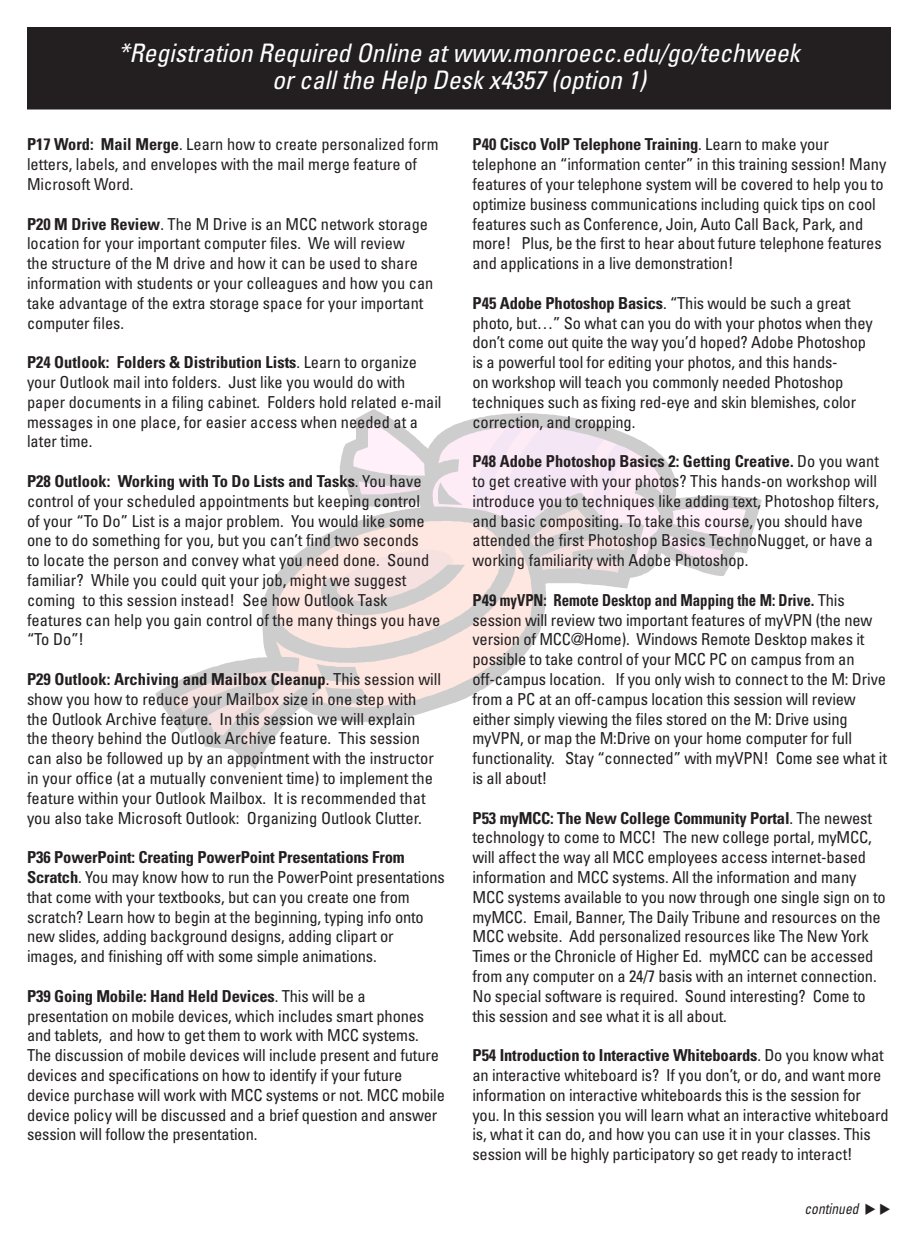
<style>
.page{position:relative;width:918px;height:1242px;background:#fff}
.page>*{position:absolute;margin:0;border:0;box-sizing:border-box;transform-origin:0 0}
.t1{font:italic condensed 25.5px "Univers";color:#fff}
.t2{font:condensed 16.5px/19.8px "Univers";letter-spacing:-.01em;color:#231f20}
.t3{font:italic condensed 15px "Univers";color:#231f20;scale:.9 1}
.s1{font-weight:700}
</style>
<div class="page">
<svg style="left:155px;top:409px;width:607px;height:360px"></svg>
<div style="left:28px;top:28px;width:862px;height:81px;background:#231f20"></div>
<div style="left:27px;top:27px;width:864px;height:83px;border:2px solid #231f20"></div>
<p class="t1" style="left:118px;top:37px;width:683px">*Registration Required Online at www.monroecc.edu/go/techweek</p>
<p class="t1" style="left:272px;top:64px;width:375px">or call the Help Desk x4357 (option 1)</p>
<p class="t2" style="left:27px;top:134px;width:413px"><span class="s1">P17 Word: Mail Merge</span>. Learn how to create personalized form letters, labels, and envelopes with the mail merge feature of<br>Microsoft Word.</p>
<p class="t2" style="left:27px;top:213px;width:408px"><span class="s1">P20 M Drive Review</span>. The M Drive is an MCC network storage location for your important computer files. We will review<br>the structure of the M drive and how it can be used to share information with students or your colleagues and how you can take advantage of the extra storage space for your important computer files.</p>
<p class="t2" style="left:27px;top:352px;width:416px"><span class="s1">P24 Outlook: Folders &amp; Distribution Lists</span>. Learn to organize your Outlook mail into folders. Just like you would do with paper documents in a filing cabinet. Folders hold related e-mail messages in one place, for easier access when needed at a later time.</p>
<p class="t2" style="left:27px;top:471px;width:415px"><span class="s1">P28 Outlook: Working with To Do Lists and Tasks</span>. You have control of your scheduled appointments but keeping control<br>of your “To Do” List is a major problem. You would like some one to do something for you, but you can’t find two seconds<br>to locate the person and convey what you need done. Sound familiar? While you could quit your job, might we suggest coming to this session instead! See how Outlook Task features can help you gain control of the many things you have “To Do”!</p>
<p class="t2" style="left:27px;top:669px;width:416px"><span class="s1">P29 Outlook: Archiving and Mailbox Cleanup</span>. This session will show you how to reduce your Mailbox size in one step with the Outlook Archive feature. In this session we will explain<br>the theory behind the Outlook Archive feature. This session can also be followed up by an appointment with the instructor in your office (at a mutually convenient time) to implement the feature within your Outlook Mailbox. It is recommended that you also take Microsoft Outlook: Organizing Outlook Clutter.</p>
<p class="t2" style="left:27px;top:847px;width:419px"><span class="s1">P36 PowerPoint: Creating PowerPoint Presentations From Scratch</span>. You may know how to run the PowerPoint presentations that come with your textbooks, but can you create one from scratch? Learn how to begin at the beginning, typing info onto new slides, adding background designs, adding clipart or images, and finishing off with some simple animations.</p>
<p class="t2" style="left:27px;top:986px;width:420px"><span class="s1">P39 Going Mobile: Hand Held Devices</span>. This will be a presentation on mobile devices, which includes smart phones and tablets, and how to get them to work with MCC systems.<br>The discussion of mobile devices will include present and future devices and specifications on how to identify if your future device purchase will work with MCC systems or not. MCC mobile device policy will be discussed and a brief question and answer session will follow the presentation.</p>
<p class="t2" style="left:472px;top:134px;width:415px"><span class="s1">P40 Cisco VoIP Telephone Training</span>. Learn to make your telephone an “information center” in this training session! Many features of your telephone system will be covered to help you to optimize business communications including quick tips on cool features such as Conference, Join, Auto Call Back, Park, and more! Plus, be the first to hear about future telephone features and applications in a live demonstration!</p>
<p class="t2" style="left:472px;top:293px;width:402px"><span class="s1">P45 Adobe Photoshop Basics</span>. “This would be such a great photo, but…” So what can you do with your photos when they don’t come out quite the way you’d hoped? Adobe Photoshop is a powerful tool for editing your photos, and this hands-<br>on workshop will teach you commonly needed Photoshop techniques such as fixing red-eye and skin blemishes, color correction, and cropping.</p>
<p class="t2" style="left:472px;top:451px;width:408px"><span class="s1">P48 Adobe Photoshop Basics 2: Getting Creative.</span> Do you want to get creative with your photos? This hands-on workshop will introduce you to techniques like adding text, Photoshop filters, and basic compositing. To take this course, you should have attended the first Photoshop Basics TechnoNugget, or have a working familiarity with Adobe Photoshop.</p>
<p class="t2" style="left:472px;top:590px;width:416px"><span class="s1">P49 myVPN: Remote Desktop and Mapping the M: Drive.</span> This session will review two important features of myVPN (the new version of MCC@Home). Windows Remote Desktop makes it possible to take control of your MCC PC on campus from an off-campus location. If you only wish to connect to the M: Drive from a PC at an off-campus location this session will review either simply viewing the files stored on the M: Drive using myVPN, or map the M:Drive on your home computer for full functionality. Stay “connected” with myVPN! Come see what it is all about!</p>
<p class="t2" style="left:472px;top:807px;width:415px"><span class="s1">P53 myMCC: The New College Community Portal</span>. The newest technology to come to MCC! The new college portal, myMCC, will affect the way all MCC employees access internet-based information and MCC systems. All the information and many MCC systems available to you now through one single sign on to myMCC. Email, Banner, The Daily Tribune and resources on the MCC website. Add personalized resources like The New York Times or the Chronicle of Higher Ed. myMCC can be accessed from any computer on a 24/7 basis with an internet connection.<br>No special software is required. Sound interesting? Come to this session and see what it is all about.</p>
<p class="t2" style="left:472px;top:1045px;width:418px"><span class="s1">P54 Introduction to Interactive Whiteboards</span>. Do you know what an interactive whiteboard is? If you don’t, or do, and want more information on interactive whiteboards this is the session for you. In this session you will learn what an interactive whiteboard is, what it can do, and how you can use it in your classes. This session will be highly participatory so get ready to interact!</p>
<p class="t3" style="left:805px;top:1199px;width:98px">continued ◆ ◆</p>
</div>
